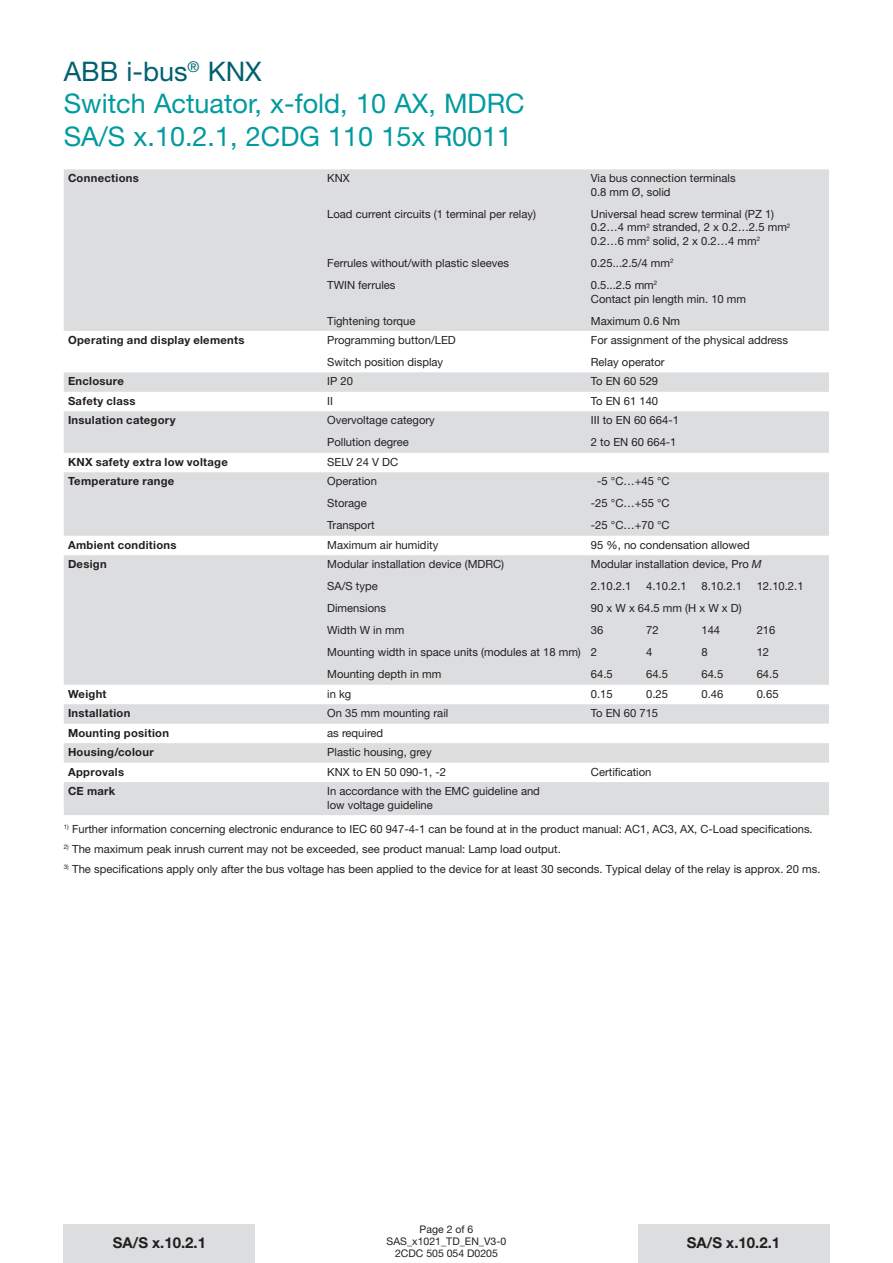
<style>
.page{position:relative;width:893px;height:1263px;background:#fff}
.page>*{position:absolute;margin:0;border:0;box-sizing:border-box;transform-origin:0 0}
.Kopf_18pt_Headline_o{font:27px "Helvetica Neue LT";color:#009b9e}
.Kopf_18pt_Subhead_on{font:27px "Helvetica Neue LT";color:#009b9e}
.Kopf_18pt_Headline_o-2{font:27px "Helvetica Neue LT";color:#00606f}
.t1{font:700 15px "Helvetica Neue LT";color:#231f20}
.TD_Tabelle_7_5_9{font:11.25px/13.5px "Helvetica Neue LT";color:#231f20}
.TD_Fliesstext_unter{font:11.25px "Helvetica Neue LT";color:#231f20}
.TD_Tabelle_7_5_9-2{font:700 11.25px "Helvetica Neue LT";letter-spacing:.025em;color:#231f20}
.t2{font:10.5px "Helvetica Neue LT";color:#231f20}
.s1{font-style:italic}
</style>
<div class="page">
<div style="left:638px;top:1225px;width:191px;height:38px;background:#dcdddf"></div>
<div style="left:64px;top:1225px;width:191px;height:38px;background:#dcdddf"></div>
<svg style="left:64px;top:169px;width:765px;height:646px;fill:#dcdddf"></svg>
<p class="Kopf_18pt_Headline_o-2" style="left:64px;top:55px;width:199px">ABB i-bus<sup>®</sup> KNX</p>
<p class="Kopf_18pt_Headline_o" style="left:64px;top:87px;width:462px">Switch Actuator, x-fold, 10 AX, MDRC</p>
<p class="Kopf_18pt_Subhead_on" style="left:64px;top:120px;width:450px">SA/S x.10.2.1, 2CDG 110 15x R0011</p>
<p class="TD_Tabelle_7_5_9-2" style="left:68px;top:171px;width:72px">Connections</p>
<p class="TD_Tabelle_7_5_9" style="left:327px;top:172px;width:24px">KNX</p>
<p class="TD_Tabelle_7_5_9" style="left:327px;top:207px;width:210px">Load current circuits (1 terminal per relay)</p>
<p class="TD_Tabelle_7_5_9" style="left:327px;top:256px;width:183px">Ferrules without/with plastic sleeves</p>
<p class="TD_Tabelle_7_5_9" style="left:327px;top:278px;width:70px">TWIN ferrules</p>
<p class="TD_Tabelle_7_5_9" style="left:327px;top:314px;width:90px">Tightening torque</p>
<p class="TD_Tabelle_7_5_9-2" style="left:68px;top:333px;width:178px">Operating and display elements</p>
<p class="TD_Tabelle_7_5_9" style="left:327px;top:333px;width:130px">Programming button/LED</p>
<p class="TD_Tabelle_7_5_9" style="left:327px;top:355px;width:118px">Switch position display</p>
<p class="TD_Tabelle_7_5_9" style="left:591px;top:172px;width:146px">Via bus connection terminals<br>0.8 mm Ø, solid</p>
<p class="TD_Tabelle_7_5_9" style="left:591px;top:207px;width:201px">Universal head screw terminal (PZ 1)<br>0.2…4 mm<sup>2</sup> stranded, 2 x 0.2…2.5 mm<sup>2<br></sup>0.2…6 mm<sup>2</sup> solid, 2 x 0.2…4 mm<sup>2</sup></p>
<p class="TD_Tabelle_7_5_9" style="left:591px;top:256px;width:84px">0.25...2.5/4 mm<sup>2</sup></p>
<p class="TD_Tabelle_7_5_9" style="left:591px;top:278px;width:157px">0.5...2.5 mm<sup>2<br></sup>Contact pin length min. 10 mm</p>
<p class="TD_Tabelle_7_5_9" style="left:591px;top:314px;width:91px">Maximum 0.6 Nm</p>
<p class="TD_Tabelle_7_5_9" style="left:591px;top:333px;width:199px">For assignment of the physical address</p>
<p class="TD_Tabelle_7_5_9" style="left:591px;top:355px;width:75px">Relay operator</p>
<p class="TD_Tabelle_7_5_9-2" style="left:68px;top:374px;width:57px">Enclosure</p>
<p class="TD_Tabelle_7_5_9" style="left:327px;top:375px;width:27px">IP 20</p>
<p class="TD_Tabelle_7_5_9" style="left:591px;top:375px;width:69px">To EN 60 529</p>
<p class="TD_Tabelle_7_5_9-2" style="left:68px;top:394px;width:69px">Safety class</p>
<p class="TD_Tabelle_7_5_9" style="left:327px;top:394px;width:7px">II</p>
<p class="TD_Tabelle_7_5_9" style="left:591px;top:394px;width:69px">To EN 61 140</p>
<p class="TD_Tabelle_7_5_9-2" style="left:68px;top:413px;width:109px">Insulation category</p>
<p class="TD_Tabelle_7_5_9" style="left:327px;top:413px;width:109px">Overvoltage category</p>
<p class="TD_Tabelle_7_5_9" style="left:327px;top:435px;width:83px">Pollution degree</p>
<p class="TD_Tabelle_7_5_9" style="left:591px;top:413px;width:90px">III to EN 60 664-1</p>
<p class="TD_Tabelle_7_5_9" style="left:591px;top:435px;width:87px">2 to EN 60 664-1</p>
<p class="TD_Tabelle_7_5_9-2" style="left:68px;top:455px;width:161px">KNX safety extra low voltage</p>
<p class="TD_Tabelle_7_5_9" style="left:327px;top:455px;width:73px">SELV 24 V DC</p>
<p class="TD_Tabelle_7_5_9-2" style="left:68px;top:474px;width:108px">Temperature range</p>
<p class="TD_Tabelle_7_5_9" style="left:327px;top:474px;width:51px">Operation</p>
<p class="TD_Tabelle_7_5_9" style="left:327px;top:496px;width:41px">Storage</p>
<p class="TD_Tabelle_7_5_9" style="left:327px;top:518px;width:49px">Transport</p>
<p class="TD_Tabelle_7_5_9" style="left:597px;top:474px;width:74px">-5 °C…+45 °C</p>
<p class="TD_Tabelle_7_5_9" style="left:591px;top:496px;width:80px">-25 °C…+55 °C</p>
<p class="TD_Tabelle_7_5_9" style="left:591px;top:518px;width:80px">-25 °C…+70 °C</p>
<p class="TD_Tabelle_7_5_9-2" style="left:68px;top:538px;width:110px">Ambient conditions</p>
<p class="TD_Tabelle_7_5_9" style="left:327px;top:538px;width:113px">Maximum air humidity</p>
<p class="TD_Tabelle_7_5_9" style="left:591px;top:538px;width:160px">95 %, no condensation allowed</p>
<p class="TD_Tabelle_7_5_9-2" style="left:68px;top:557px;width:40px">Design</p>
<p class="TD_Tabelle_7_5_9" style="left:327px;top:557px;width:178px">Modular installation device (MDRC)</p>
<p class="TD_Tabelle_7_5_9" style="left:327px;top:579px;width:52px">SA/S type</p>
<p class="TD_Tabelle_7_5_9" style="left:327px;top:601px;width:60px">Dimensions</p>
<p class="TD_Tabelle_7_5_9" style="left:327px;top:623px;width:79px">Width W in mm</p>
<p class="TD_Tabelle_7_5_9" style="left:327px;top:645px;width:255px">Mounting width in space units (modules at 18 mm)</p>
<p class="TD_Tabelle_7_5_9" style="left:327px;top:667px;width:116px">Mounting depth in mm</p>
<p class="TD_Tabelle_7_5_9" style="left:591px;top:557px;width:172px">Modular installation device, Pro <span class="s1">M</span></p>
<p class="TD_Tabelle_7_5_9" style="left:591px;top:579px;width:42px">2.10.2.1</p>
<p class="TD_Tabelle_7_5_9" style="left:646px;top:579px;width:42px">4.10.2.1</p>
<p class="TD_Tabelle_7_5_9" style="left:701px;top:579px;width:42px">8.10.2.1</p>
<p class="TD_Tabelle_7_5_9" style="left:757px;top:579px;width:48px">12.10.2.1</p>
<p class="TD_Tabelle_7_5_9" style="left:591px;top:601px;width:152px">90 x W x 64.5 mm (H x W x D)</p>
<p class="TD_Tabelle_7_5_9" style="left:591px;top:623px;width:14px">36</p>
<p class="TD_Tabelle_7_5_9" style="left:646px;top:623px;width:14px">72</p>
<p class="TD_Tabelle_7_5_9" style="left:701px;top:623px;width:20px">144</p>
<p class="TD_Tabelle_7_5_9" style="left:757px;top:623px;width:20px">216</p>
<p class="TD_Tabelle_7_5_9" style="left:591px;top:645px;width:8px">2</p>
<p class="TD_Tabelle_7_5_9" style="left:646px;top:645px;width:8px">4</p>
<p class="TD_Tabelle_7_5_9" style="left:701px;top:645px;width:8px">8</p>
<p class="TD_Tabelle_7_5_9" style="left:757px;top:645px;width:14px">12</p>
<p class="TD_Tabelle_7_5_9" style="left:591px;top:667px;width:23px">64.5</p>
<p class="TD_Tabelle_7_5_9" style="left:646px;top:667px;width:23px">64.5</p>
<p class="TD_Tabelle_7_5_9" style="left:701px;top:667px;width:23px">64.5</p>
<p class="TD_Tabelle_7_5_9" style="left:757px;top:667px;width:23px">64.5</p>
<p class="TD_Tabelle_7_5_9-2" style="left:68px;top:687px;width:40px">Weight</p>
<p class="TD_Tabelle_7_5_9" style="left:327px;top:687px;width:26px">in kg</p>
<p class="TD_Tabelle_7_5_9" style="left:591px;top:687px;width:23px">0.15</p>
<p class="TD_Tabelle_7_5_9" style="left:646px;top:687px;width:23px">0.25</p>
<p class="TD_Tabelle_7_5_9" style="left:701px;top:687px;width:23px">0.46</p>
<p class="TD_Tabelle_7_5_9" style="left:757px;top:687px;width:23px">0.65</p>
<p class="TD_Tabelle_7_5_9-2" style="left:68px;top:706px;width:64px">Installation</p>
<p class="TD_Tabelle_7_5_9" style="left:327px;top:706px;width:123px">On 35 mm mounting rail</p>
<p class="TD_Tabelle_7_5_9" style="left:591px;top:706px;width:69px">To EN 60 715</p>
<p class="TD_Tabelle_7_5_9-2" style="left:68px;top:726px;width:102px">Mounting position</p>
<p class="TD_Tabelle_7_5_9" style="left:327px;top:726px;width:58px">as required</p>
<p class="TD_Tabelle_7_5_9-2" style="left:68px;top:745px;width:87px">Housing/colour</p>
<p class="TD_Tabelle_7_5_9" style="left:327px;top:745px;width:106px">Plastic housing, grey</p>
<p class="TD_Tabelle_7_5_9-2" style="left:68px;top:765px;width:58px">Approvals</p>
<p class="TD_Tabelle_7_5_9" style="left:327px;top:765px;width:120px">KNX to EN 50 090-1, -2</p>
<p class="TD_Tabelle_7_5_9" style="left:591px;top:765px;width:62px">Certification</p>
<p class="TD_Tabelle_7_5_9-2" style="left:68px;top:784px;width:49px">CE mark</p>
<p class="TD_Tabelle_7_5_9" style="left:327px;top:784px;width:214px">In accordance with the EMC guideline and low voltage guideline</p>
<p class="TD_Fliesstext_unter" style="left:64px;top:822px;width:750px"><sup>1)</sup> Further information concerning electronic endurance to IEC 60 947-4-1 can be found at in the product manual: AC1, AC3, AX, C-Load specifications.</p>
<p class="TD_Fliesstext_unter" style="left:64px;top:842px;width:499px"><sup>2)</sup> The maximum peak inrush current may not be exceeded, see product manual: Lamp load output.</p>
<p class="TD_Fliesstext_unter" style="left:64px;top:862px;width:758px"><sup>3)</sup> The specifications apply only after the bus voltage has been applied to the device for at least 30 seconds. Typical delay of the relay is approx. 20 ms.</p>
<p class="t2" style="left:420px;top:1223px;width:55px">Page 2 of 6</p>
<p class="t2" style="left:387px;top:1235px;width:121px">SAS_x1021_TD_EN_V3-0</p>
<p class="t2" style="left:395px;top:1247px;width:104px">2CDC 505 054 D0205</p>
<p class="t1" style="left:113px;top:1234px;width:95px">SA/S x.10.2.1</p>
<p class="t1" style="left:687px;top:1234px;width:95px">SA/S x.10.2.1</p>
</div>
